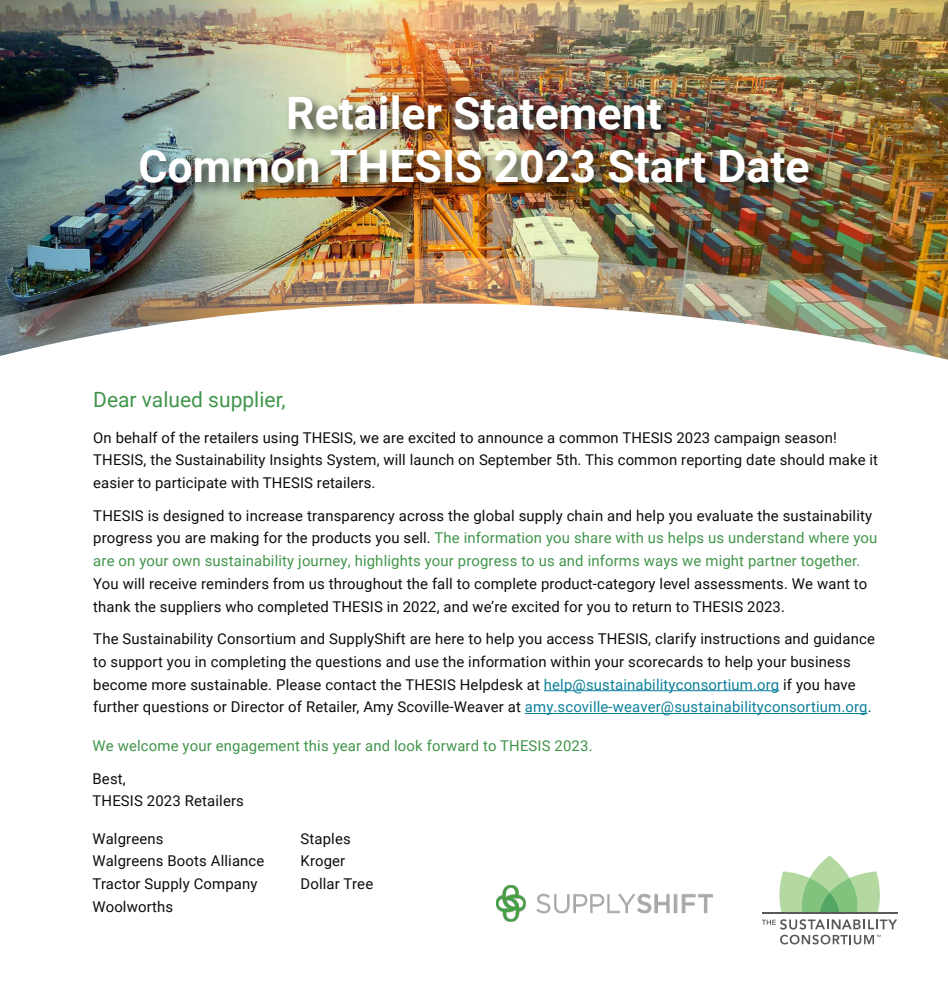
<style>
.page{position:relative;width:948px;height:1003px;background:#fff}
.page>*{position:absolute;margin:0;border:0;box-sizing:border-box;transform-origin:0 0}
.t1{font:700 44.62px/53.6px "Roboto";color:#fff;text-align:center}
.t2{font:21px "Roboto";color:#41954b}
.t3{font:14.88px/22.8px "Roboto";letter-spacing:.01em;color:#0d0d0d}
.t4{font:14.88px/22.8px "Roboto";letter-spacing:.01em;color:#41954b}
.s1{color:#0d0d0d}
.s2{color:#0c809b}
.s3{color:#1b3a57}
</style>
<div class="page">
<img style="left:0;top:0;width:947px;height:209px">
<img style="left:0;top:209px;width:947px;height:49px">
<svg style="left:0;top:258px;width:947px;height:456px"></svg>
<img style="left:92px;top:83px;width:776px;height:131px">
<hr style="left:543px;top:690px;width:236px;height:1px;background:#0c809b">
<hr style="left:524px;top:713px;width:343px;height:1px;background:#0c809b">
<svg style="left:761px;top:919px;width:135px;height:25px"></svg>
<svg style="left:779px;top:855px;width:101px;height:57px"></svg>
<hr style="left:761px;top:912px;width:136px;height:2px;background:#58595b">
<img style="left:496px;top:885px;width:216px;height:35px">
<h1 class="t1" style="left:138px;top:84px;width:672px">Retailer Statement<br>Common THESIS 2023 Start Date</h1>
<h2 class="t2" style="left:93px;top:384px;width:194px">Dear valued supplier,</h2>
<p class="t3" style="left:93px;top:425px;width:786px">On behalf of the retailers using THESIS, we are excited to announce a common THESIS 2023 campaign season!<br>THESIS, the Sustainability Insights System, will launch on September 5th. This common reporting date should make it easier to participate with THESIS retailers.</p>
<p class="t4" style="left:93px;top:503px;width:785px"><span class="s1">THESIS is designed to increase transparency across the global supply chain and help you evaluate the sustainability progress you are making for the products you sell.</span> The information you share with us helps us understand where you are on your own sustainability journey, highlights your progress to us and informs ways we might partner together.</p>
<p class="t3" style="left:93px;top:571px;width:775px">You will receive reminders from us throughout the fall to complete product-category level assessments. We want to thank the suppliers who completed THESIS in 2022, and we’re excited for you to return to THESIS 2023.</p>
<p class="t3" style="left:93px;top:626px;width:783px">The Sustainability Consortium and SupplyShift are here to help you access THESIS, clarify instructions and guidance to support you in completing the questions and use the information within your scorecards to help your business become more sustainable. Please contact the THESIS Helpdesk at <span class="s2">help@sustainabilityconsortium.org</span> if you have further questions or Director of Retailer, Amy Scoville-Weaver at <span class="s2">amy.scoville-weaver@sustainabilityconsortium.org</span><span class="s3">.</span></p>
<p class="t4" style="left:92px;top:733px;width:501px">We welcome your engagement this year and look forward to THESIS 2023.</p>
<p class="t3" style="left:92px;top:766px;width:153px">Best,<br>THESIS 2023 Retailers</p>
<p class="t3" style="left:92px;top:826px;width:173px">Walgreens<br>Walgreens Boots Alliance<br>Tractor Supply Company<br>Woolworths</p>
<p class="t3" style="left:300px;top:826px;width:74px">Staples<br>Kroger<br>Dollar Tree</p>
</div>
